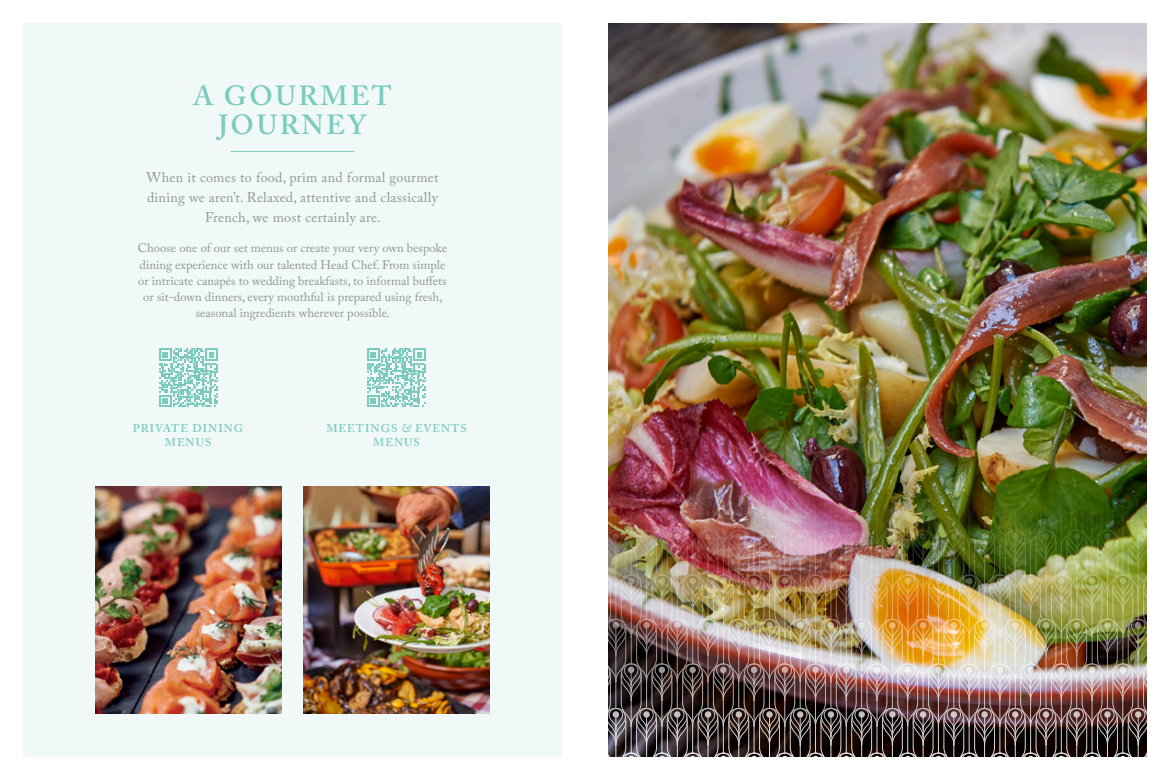
<style>
.page{position:relative;width:1170px;height:780px;background:#fff}
.page>*{position:absolute;margin:0;border:0;box-sizing:border-box;transform-origin:0 0}
.t1{font:600 27.5px/28.8px "Adobe Caslon Pro";letter-spacing:.09em;color:#7bcbbe;text-align:center}
.t2{font:14px/20px "Adobe Caslon Pro";letter-spacing:.02em;color:#939598;text-align:center}
.t3{font:12.5px/16.2px "Adobe Caslon Pro";color:#939598;text-align:center}
.t4{font:600 11.25px/13.8px "Adobe Caslon Pro";letter-spacing:.09em;color:#7bcbbe;text-align:center}
.s1{font-style:italic}
</style>
<div class="page">
<img style="left:608px;top:23px;width:538px;height:463px">
<div style="left:23px;top:23px;width:539px;height:733px;background:#f0f9f7"></div>
<img style="left:303px;top:486px;width:186px;height:227px">
<img style="left:95px;top:486px;width:186px;height:227px">
<img style="left:608px;top:486px;width:539px;height:271px">
<hr style="left:231px;top:151px;width:123px;height:1px;background:#7bcbbe">
<svg style="left:367px;top:348px;width:58px;height:59px"></svg>
<svg style="left:159px;top:348px;width:58px;height:59px"></svg>
<h1 class="t1" style="left:193px;top:81px;width:200px">A GOURMET<br>JOURNEY</h1>
<p class="t2" style="left:146px;top:167px;width:294px">When it comes to food, prim and formal gourmet dining we aren’t. Relaxed, attentive and classically<br>French, we most certainly are.</p>
<p class="t3" style="left:138px;top:240px;width:311px">Choose one of our set menus or create your very own bespoke dining experience with our talented Head Chef. From simple or intricate canapés to wedding breakfasts, to informal buffets or sit-down dinners, every mouthful is prepared using fresh, seasonal ingredients wherever possible.</p>
<p class="t4" style="left:133px;top:421px;width:112px">PRIVATE DINING<br>MENUS</p>
<p class="t4" style="left:326px;top:421px;width:142px">MEETINGS <span class="s1">&amp;</span> EVENTS<br>MENUS</p>
</div>
